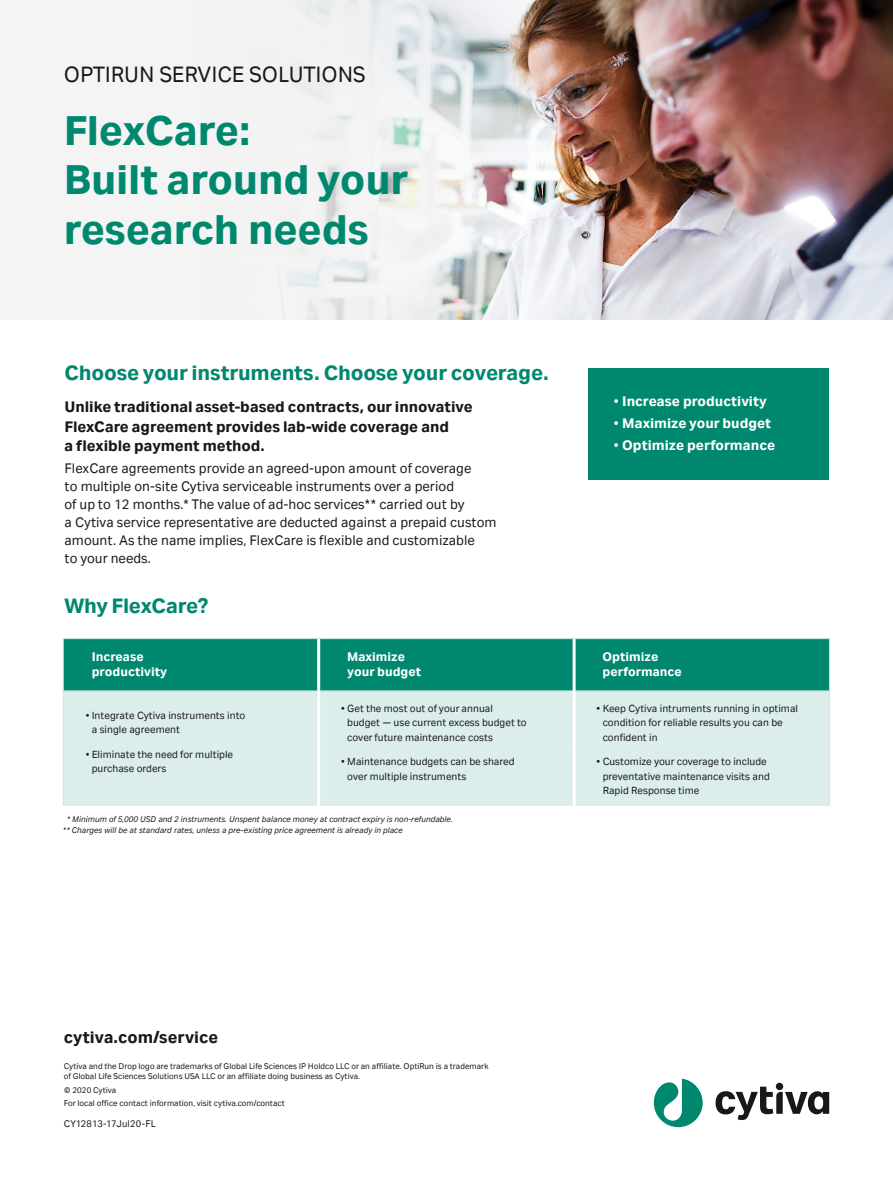
<style>
.page{position:relative;width:893px;height:1191px;background:#fff}
.page>*{position:absolute;margin:0;border:0;box-sizing:border-box;transform-origin:0 0}
.Headline_-_30pt{font:700 45px/49.5px "Cytiva Aktiv";letter-spacing:-.005em;color:#00886f}
.Subhead_-_Level_1{font:24px "Cytiva Aktiv";color:#18181b}
.Subhead_-_Level_1-2{font:700 22.5px "Cytiva Aktiv";letter-spacing:-.01em;color:#00886f}
.URL_grey{font:700 18px "Cytiva Aktiv";color:#18181b}
.Subhead_-_Level_3{font:700 16.5px/19.5px "Cytiva Aktiv";letter-spacing:-.005em;color:#18181b}
.Body_Text{font:15px/18px "Cytiva Aktiv";color:#18181b}
.t1{font:700 15px "Cytiva Aktiv";color:#fff}
.Table_Text{font:700 13.5px/15px "Cytiva Aktiv";color:#fff}
.Table_Text-2{font:11.25px/14.4px "Cytiva Aktiv";color:#18181b}
.Collateral_ID_number{font:10.5px "Cytiva Aktiv";letter-spacing:.01em;color:#18181b}
.Legal_Text{font:9px/10.5px "Cytiva Aktiv";color:#18181b}
.Legal_Text-2{font:italic 9px "Cytiva Aktiv";color:#18181b}
.s1{font-weight:400}
</style>
<div class="page">
<svg style="left:716px;top:1086px;width:113px;height:34px"></svg>
<div style="left:776px;top:1082px;width:7px;height:8px;background:#18181b;border-radius:50%"></div>
<svg style="left:654px;top:1078px;width:49px;height:49px"></svg>
<img style="left:0;top:0;width:893px;height:319px">
<div style="left:588px;top:368px;width:241px;height:112px;background:#00886f"></div>
<div style="left:64px;top:639px;width:765px;height:51px;background:#00886f"></div>
<div style="left:64px;top:692px;width:765px;height:114px;background:#dbeeeb"></div>
<hr style="left:63px;top:639px;width:1px;height:52px;background:#cce7e2">
<hr style="left:63px;top:638px;width:256px;height:1px;background:#cce7e2">
<hr style="left:64px;top:690px;width:253px;height:2px;background:#cce7e2">
<hr style="left:319px;top:638px;width:255px;height:1px;background:#cce7e2">
<hr style="left:320px;top:690px;width:253px;height:2px;background:#cce7e2">
<hr style="left:829px;top:639px;width:1px;height:52px;background:#cce7e2">
<hr style="left:574px;top:638px;width:256px;height:1px;background:#cce7e2">
<hr style="left:576px;top:690px;width:253px;height:2px;background:#cce7e2">
<hr style="left:63px;top:691px;width:1px;height:56px;background:#cce7e2">
<hr style="left:829px;top:691px;width:1px;height:56px;background:#cce7e2">
<hr style="left:63px;top:747px;width:1px;height:59px;background:#cce7e2">
<hr style="left:829px;top:747px;width:1px;height:59px;background:#cce7e2">
<hr style="left:317px;top:639px;width:3px;height:52px;background:#fff">
<hr style="left:573px;top:639px;width:3px;height:52px;background:#fff">
<hr style="left:317px;top:691px;width:3px;height:56px;background:#fff">
<hr style="left:573px;top:691px;width:3px;height:56px;background:#fff">
<hr style="left:317px;top:747px;width:3px;height:59px;background:#fff">
<hr style="left:573px;top:747px;width:3px;height:59px;background:#fff">
<p class="Subhead_-_Level_1" style="left:64px;top:62px;width:303px">OPTIRUN SERVICE SOLUTIONS</p>
<p class="Headline_-_30pt" style="left:64px;top:105px;width:346px">FlexCare:<br>Built around your research needs</p>
<p class="Subhead_-_Level_1-2" style="left:65px;top:360px;width:486px">Choose your instruments. Choose your coverage.</p>
<p class="Subhead_-_Level_3" style="left:65px;top:397px;width:410px">Unlike traditional asset-based contracts, our innovative<br>FlexCare agreement provides lab-wide coverage and<br>a flexible payment method.</p>
<p class="Body_Text" style="left:65px;top:459px;width:434px">FlexCare agreements provide an agreed-upon amount of coverage<br>to multiple on-site Cytiva serviceable instruments over a period<br>of up to 12 months.* The value of ad-hoc services** carried out by<br>a Cytiva service representative are deducted against a prepaid custom amount. As the name implies, FlexCare is flexible and customizable<br>to your needs.</p>
<p class="Subhead_-_Level_1-2" style="left:65px;top:592px;width:145px">Why FlexCare?</p>
<p class="t1" style="left:614px;top:392px;width:154px"><span class="s1">•</span> Increase productivity</p>
<p class="t1" style="left:614px;top:414px;width:159px"><span class="s1">•</span> Maximize your budget</p>
<p class="t1" style="left:614px;top:436px;width:163px"><span class="s1">•</span> Optimize performance</p>
<p class="Table_Text" style="left:92px;top:649px;width:77px">Increase productivity</p>
<p class="Table_Text" style="left:347px;top:649px;width:75px">Maximize your budget</p>
<p class="Table_Text" style="left:603px;top:649px;width:81px">Optimize performance</p>
<p class="Table_Text-2" style="left:92px;top:708px;width:155px;text-indent:-6px">• Integrate Cytiva instruments into a single agreement</p>
<p class="Table_Text-2" style="left:347px;top:701px;width:181px;text-indent:-6px">• Get the most out of your annual budget — use current excess budget to cover future maintenance costs</p>
<p class="Table_Text-2" style="left:603px;top:701px;width:197px;text-indent:-6px">• Keep Cytiva intruments running in optimal condition for reliable results you can be confident in</p>
<p class="Table_Text-2" style="left:92px;top:746px;width:143px;text-indent:-6px">• Eliminate the need for multiple purchase orders</p>
<p class="Table_Text-2" style="left:347px;top:754px;width:169px;text-indent:-6px">• Maintenance budgets can be shared over multiple instruments</p>
<p class="Table_Text-2" style="left:603px;top:754px;width:169px;text-indent:-6px">• Customize your coverage to include preventative maintenance visits and<br>Rapid Response time</p>
<p class="Legal_Text-2" style="left:67px;top:815px;width:388px">* Minimum of 5,000 USD and 2 instruments. Unspent balance money at contract expiry is non-refundable.</p>
<p class="Legal_Text-2" style="left:63px;top:825px;width:342px">** Charges will be at standard rates, unless a pre-existing price agreement is already in place</p>
<p class="URL_grey" style="left:64px;top:1026px;width:156px">cytiva.com/service</p>
<p class="Legal_Text" style="left:64px;top:1060px;width:426px">Cytiva and the Drop logo are trademarks of Global Life Sciences IP Holdco LLC or an affiliate. OptiRun is a trademark of Global Life Sciences Solutions USA LLC or an affiliate doing business as Cytiva.</p>
<p class="Legal_Text" style="left:64px;top:1084px;width:54px">© 2020 Cytiva</p>
<p class="Legal_Text" style="left:64px;top:1098px;width:223px">For local office contact information, visit cytiva.com/contact</p>
<p class="Collateral_ID_number" style="left:64px;top:1118px;width:94px">CY12813-17Jul20-FL</p>
</div>
